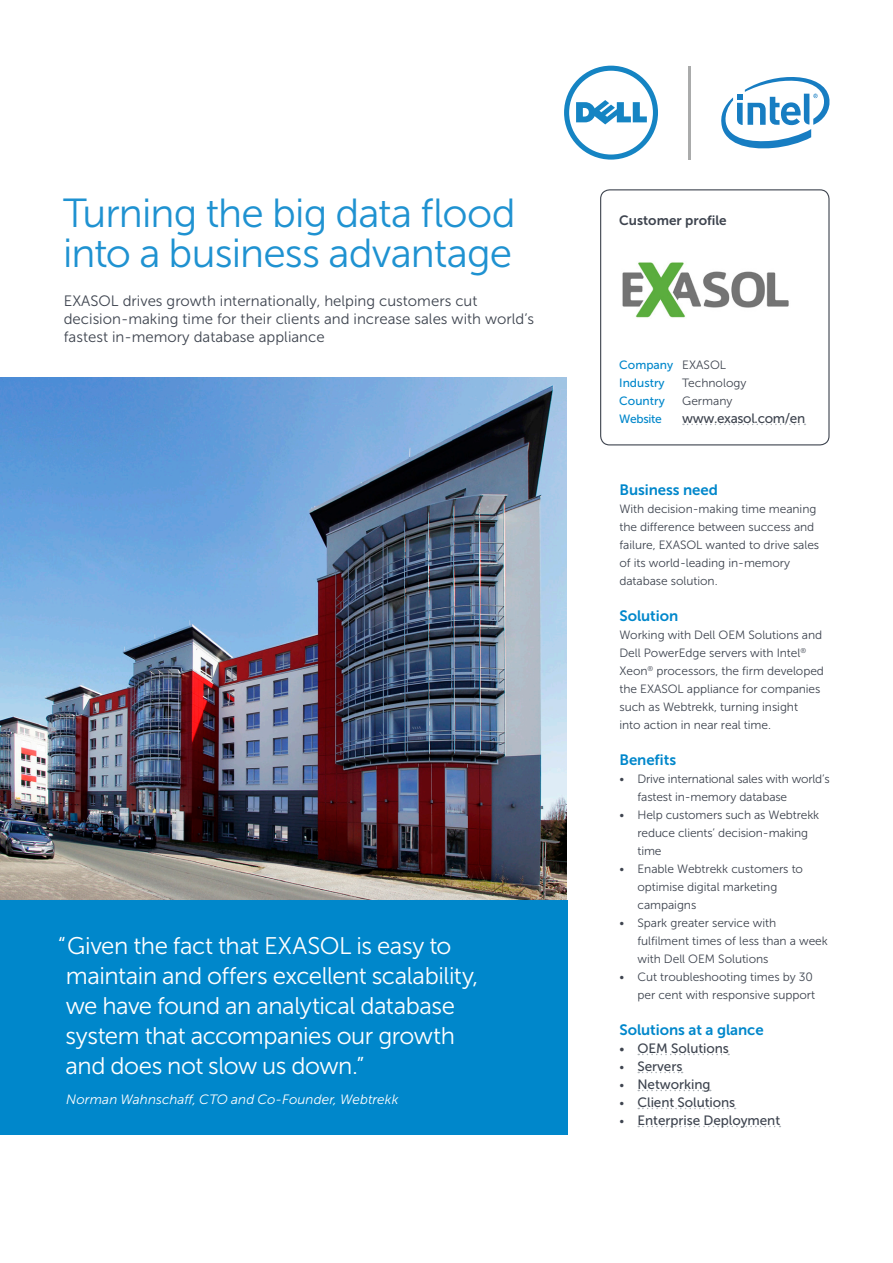
<style>
.page{position:relative;width:893px;height:1263px;background:#fff}
.page>*{position:absolute;margin:0;border:0;box-sizing:border-box;transform-origin:0 0}
.FRONT_PG_Headline_De{font:40.5px/40.5px "Museo Sans For Dell 300";letter-spacing:-.02em;color:#1f92d1}
.p1-4_pullquote-rebra{font:24px/30px "Museo Sans For Dell 300";letter-spacing:-.015em;color:#fff}
.FRONT_PG_Subhead_Dar{font:15px/18px "Museo Sans For Dell 300";color:#3e444f}
.Subhead_Dell_Blue{font:15px "Museo Sans For Dell 700";letter-spacing:-.005em;color:#0087cb}
.Blue_subheads{font:13.5px "Museo Sans For Dell 500";letter-spacing:-.005em;color:#3e444f}
.p1-4_pullquote-rebra-2{font:italic 13.5px "Museo Sans For Dell 300";letter-spacing:.005em;color:#fff}
.Blue_subheads-2{font:13.5px "Museo Sans For Dell 500";letter-spacing:-.025em;color:#3e444f}
.Customer_profile{font:13.5px "Museo Sans For Dell 700";color:#3e444f}
.Body_copy_Dell_Dark{font:12px/18px "Museo Sans For Dell 300";letter-spacing:-.005em;color:#3e444f}
.Blue_subheads-3{font:12px "Museo Sans For Dell 500";color:#0087cb}
.Blue_subheads-4{font:12px "Museo Sans For Dell 300";color:#3e444f}
.Blue_subheads-5{font:12px "Museo Sans For Dell 500";letter-spacing:-.025em;color:#0087cb}
.s1{font-family:"Museo Sans For Dell 300";color:#3e444f}
.s2{font-size:12px}
.s3{font-family:"Museo Sans For Dell 300";font-size:12px}
</style>
<div class="page">
<svg style="left:638px;top:1054px;width:91px;height:1px"></svg>
<svg style="left:638px;top:1072px;width:45px;height:1px"></svg>
<svg style="left:638px;top:1090px;width:73px;height:1px"></svg>
<svg style="left:638px;top:1108px;width:98px;height:1px"></svg>
<svg style="left:638px;top:1126px;width:142px;height:1px"></svg>
<svg style="left:683px;top:424px;width:122px;height:1px"></svg>
<img style="left:622px;top:262px;width:167px;height:56px">
<div style="left:600px;top:189px;width:229px;height:256px;border:1px solid #3e444f;border-radius:9px"></div>
<img style="left:0;top:378px;width:567px;height:522px">
<div style="left:0;top:900px;width:567px;height:234px;background:#0087cb"></div>
<hr style="left:688px;top:66px;width:3px;height:94px;background:#aaabab">
<svg style="left:564px;top:66px;width:94px;height:94px"></svg>
<svg style="left:721px;top:77px;width:109px;height:72px"></svg>
<p class="FRONT_PG_Headline_De" style="left:63px;top:193px;width:454px">Turning the big data flood into a business advantage</p>
<p class="FRONT_PG_Subhead_Dar" style="left:64px;top:292px;width:472px">EXASOL drives growth internationally, helping customers cut decision-making time for their clients and increase sales with world’s fastest in-memory database appliance</p>
<p class="p1-4_pullquote-rebra" style="left:65px;top:931px;width:414px;text-indent:-8px">“Given the fact that EXASOL is easy to maintain and offers excellent scalability, we have found an analytical database system that accompanies our growth and does not slow us down.”</p>
<p class="p1-4_pullquote-rebra-2" style="left:66px;top:1092px;width:334px">Norman Wahnschaff, CTO and Co-Founder, Webtrekk</p>
<p class="Customer_profile" style="left:619px;top:213px;width:109px">Customer profile</p>
<p class="Blue_subheads-3" style="left:619px;top:358px;width:108px">Company <span class="s1">EXASOL</span></p>
<p class="Blue_subheads-3" style="left:619px;top:376px;width:47px">Industry</p>
<p class="Blue_subheads-4" style="left:682px;top:376px;width:66px">Technology</p>
<p class="Blue_subheads-3" style="left:619px;top:394px;width:47px">Country</p>
<p class="Blue_subheads-4" style="left:682px;top:394px;width:52px">Germany</p>
<p class="Blue_subheads-5" style="left:619px;top:412px;width:44px">Website</p>
<p class="Blue_subheads-2" style="left:682px;top:411px;width:124px">www.exasol.com/en</p>
<p class="Subhead_Dell_Blue" style="left:619px;top:481px;width:100px">Business need</p>
<p class="Body_copy_Dell_Dark" style="left:619px;top:500px;width:201px">With decision-making time meaning the difference between success and failure, EXASOL wanted to drive sales of its world-leading in-memory database solution.</p>
<p class="Subhead_Dell_Blue" style="left:619px;top:607px;width:60px">Solution</p>
<p class="Body_copy_Dell_Dark" style="left:619px;top:626px;width:206px">Working with Dell OEM Solutions and Dell PowerEdge servers with Intel<sup>® </sup>Xeon<sup>®</sup> processors, the firm developed the EXASOL appliance for companies such as Webtrekk, turning insight<br>into action in near real time.</p>
<p class="Subhead_Dell_Blue" style="left:619px;top:751px;width:58px">Benefits</p>
<p class="Body_copy_Dell_Dark" style="left:637px;top:770px;width:194px;text-indent:-18px">• Drive international sales with world’s fastest in-memory database</p>
<p class="Body_copy_Dell_Dark" style="left:637px;top:806px;width:183px;text-indent:-18px">• Help customers such as Webtrekk reduce clients’ decision-making time</p>
<p class="Body_copy_Dell_Dark" style="left:637px;top:860px;width:167px;text-indent:-18px">• Enable Webtrekk customers to optimise digital marketing campaigns</p>
<p class="Body_copy_Dell_Dark" style="left:637px;top:914px;width:192px;text-indent:-18px">• Spark greater service with fulfilment times of less than a week with Dell OEM Solutions</p>
<p class="Body_copy_Dell_Dark" style="left:619px;top:968px;width:197px;text-align:right">• Cut troubleshooting times by 30 per cent with responsive support</p>
<p class="Subhead_Dell_Blue" style="left:619px;top:1021px;width:146px">Solutions at a glance</p>
<p class="Blue_subheads" style="left:619px;top:1041px;width:111px"><span class="s2">•</span> OEM Solutions</p>
<p class="Blue_subheads" style="left:619px;top:1059px;width:64px"><span class="s3">•</span> Servers</p>
<p class="Blue_subheads" style="left:619px;top:1077px;width:93px"><span class="s3">•</span> Networking</p>
<p class="Blue_subheads" style="left:619px;top:1095px;width:117px"><span class="s3">•</span> Client Solutions</p>
<p class="Blue_subheads" style="left:619px;top:1113px;width:162px"><span class="s3">•</span> Enterprise Deployment</p>
</div>
